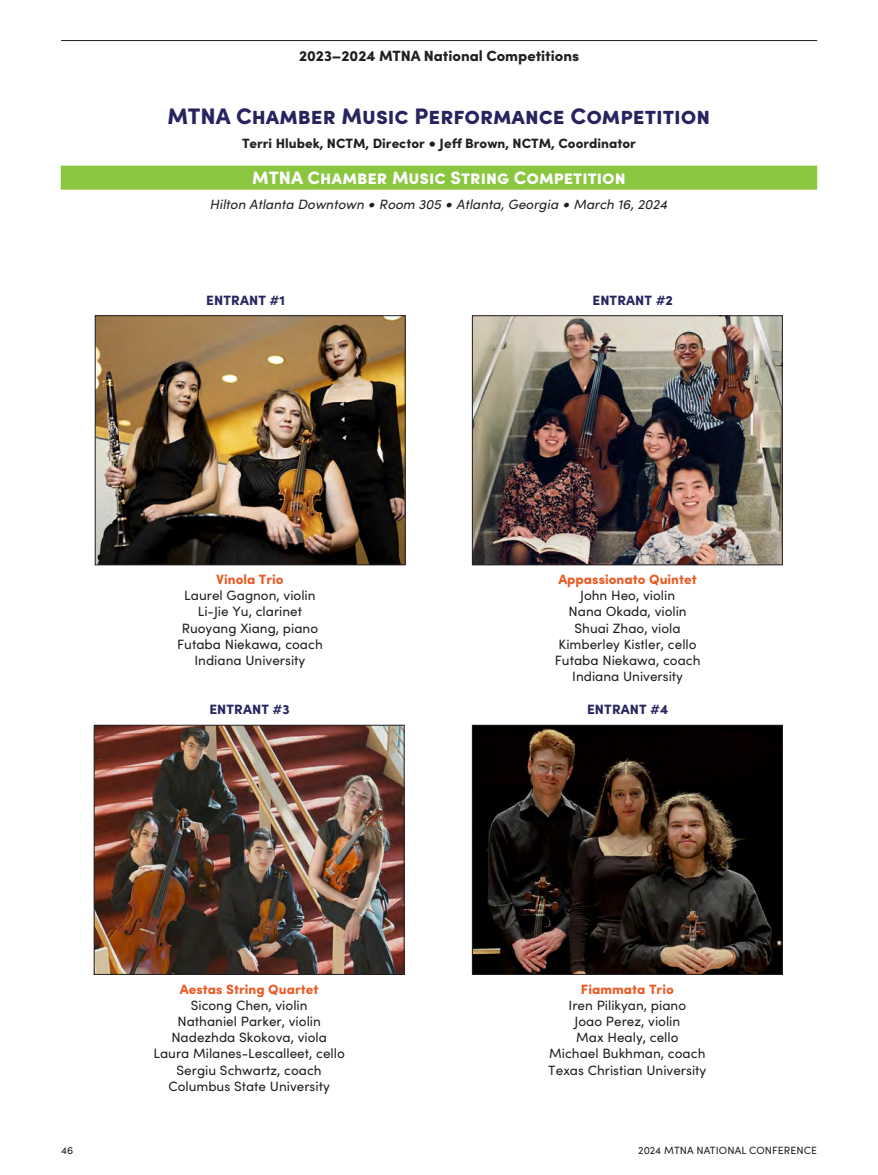
<style>
.page{position:relative;width:878px;height:1175px;background:#fff}
.page>*{position:absolute;margin:0;border:0;box-sizing:border-box;transform-origin:0 0}
.t1{font:900 22.5px "Sofia Pro";color:#282460}
.Bar_Header{font:900 18px "Sofia Pro";color:#fff}
.t2{font:900 14.85px "Sofia Pro";color:#231f20}
.School_State{font:13.5px "Sofia Pro";color:#231f20}
.NAME{font:900 13.5px "Sofia Pro";color:#ea5b24}
.Room-Location-Time{font:italic 13.5px "Sofia Pro";color:#231f20}
.Coordinator_Header{font:900 13.5px "Sofia Pro";color:#231f20}
.Contestant{font:900 13.5px "Sofia Pro";letter-spacing:.01em;color:#282460}
.t3{font:10.5px "Sofia Pro";letter-spacing:.01em;color:#231f20}
.s1{font-size:16.5px}
</style>
<div class="page">
<hr style="left:61px;top:40px;width:756px;height:1px;background:#231f20">
<div style="left:61px;top:166px;width:756px;height:24px;background:#8bc640"></div>
<img style="left:97px;top:317px;width:306px;height:246px">
<div style="left:95px;top:315px;width:310px;height:250px;border:1px solid #231f20"></div>
<img style="left:474px;top:317px;width:306px;height:246px">
<div style="left:472px;top:315px;width:310px;height:250px;border:1px solid #231f20"></div>
<img style="left:96px;top:727px;width:306px;height:245px">
<div style="left:94px;top:725px;width:310px;height:249px;border:1px solid #231f20"></div>
<img style="left:474px;top:727px;width:306px;height:245px">
<div style="left:472px;top:725px;width:310px;height:249px;border:1px solid #231f20"></div>
<p class="t2" style="left:299px;top:44px;width:282px">2023–2024 MTNA National Competitions</p>
<p class="t1" style="left:168px;top:99px;width:544px">MTNA Chamber Music Performance Competition</p>
<p class="Coordinator_Header" style="left:242px;top:132px;width:395px">Terri Hlubek, NCTM, Director <span class="s1">•</span> Jeff Brown, NCTM, Coordinator</p>
<p class="Bar_Header" style="left:252px;top:163px;width:375px">MTNA Chamber Music String Competition</p>
<p class="Room-Location-Time" style="left:210px;top:194px;width:459px">Hilton Atlanta Downtown <span class="s1">•</span> Room 305 <span class="s1">•</span> Atlanta, Georgia <span class="s1">•</span> March 16, 2024</p>
<p class="Contestant" style="left:206px;top:290px;width:80px">ENTRANT #1</p>
<p class="Contestant" style="left:592px;top:290px;width:82px">ENTRANT #2</p>
<p class="NAME" style="left:216px;top:568px;width:69px">Vinola Trio</p>
<p class="School_State" style="left:184px;top:585px;width:133px">Laurel Gagnon, violin</p>
<p class="School_State" style="left:198px;top:602px;width:106px">Li-Jie Yu, clarinet</p>
<p class="School_State" style="left:182px;top:618px;width:138px">Ruoyang Xiang, piano</p>
<p class="School_State" style="left:177px;top:634px;width:147px">Futaba Niekawa, coach</p>
<p class="School_State" style="left:194px;top:650px;width:112px">Indiana University</p>
<p class="NAME" style="left:558px;top:568px;width:140px">Appassionato Quintet</p>
<p class="School_State" style="left:580px;top:585px;width:97px">John Heo, violin</p>
<p class="School_State" style="left:568px;top:602px;width:120px">Nana Okada, violin</p>
<p class="School_State" style="left:574px;top:618px;width:108px">Shuai Zhao, viola</p>
<p class="School_State" style="left:558px;top:634px;width:139px">Kimberley Kistler, cello</p>
<p class="School_State" style="left:554px;top:650px;width:147px">Futaba Niekawa, coach</p>
<p class="School_State" style="left:572px;top:666px;width:112px">Indiana University</p>
<p class="Contestant" style="left:209px;top:698px;width:82px">ENTRANT #3</p>
<p class="Contestant" style="left:587px;top:698px;width:83px">ENTRANT #4</p>
<p class="NAME" style="left:180px;top:978px;width:140px">Aestas String Quartet</p>
<p class="School_State" style="left:191px;top:995px;width:118px">Sicong Chen, violin</p>
<p class="School_State" style="left:177px;top:1011px;width:145px">Nathaniel Parker, violin</p>
<p class="School_State" style="left:171px;top:1027px;width:157px">Nadezhda Skokova, viola</p>
<p class="School_State" style="left:153px;top:1043px;width:193px">Laura Milanes-Lescalleet, cello</p>
<p class="School_State" style="left:176px;top:1060px;width:147px">Sergiu Schwartz, coach</p>
<p class="School_State" style="left:168px;top:1076px;width:163px">Columbus State University</p>
<p class="NAME" style="left:581px;top:978px;width:94px">Fiammata Trio</p>
<p class="School_State" style="left:568px;top:995px;width:119px">Iren Pilikyan, piano</p>
<p class="School_State" style="left:574px;top:1011px;width:107px">Joao Perez, violin</p>
<p class="School_State" style="left:576px;top:1027px;width:104px">Max Healy, cello</p>
<p class="School_State" style="left:549px;top:1043px;width:158px">Michael Bukhman, coach</p>
<p class="School_State" style="left:548px;top:1060px;width:159px">Texas Christian University</p>
<p class="t3" style="left:61px;top:1142px;width:14px">46</p>
<p class="t3" style="left:638px;top:1142px;width:180px">2024 MTNA NATIONAL CONFERENCE</p>
</div>
